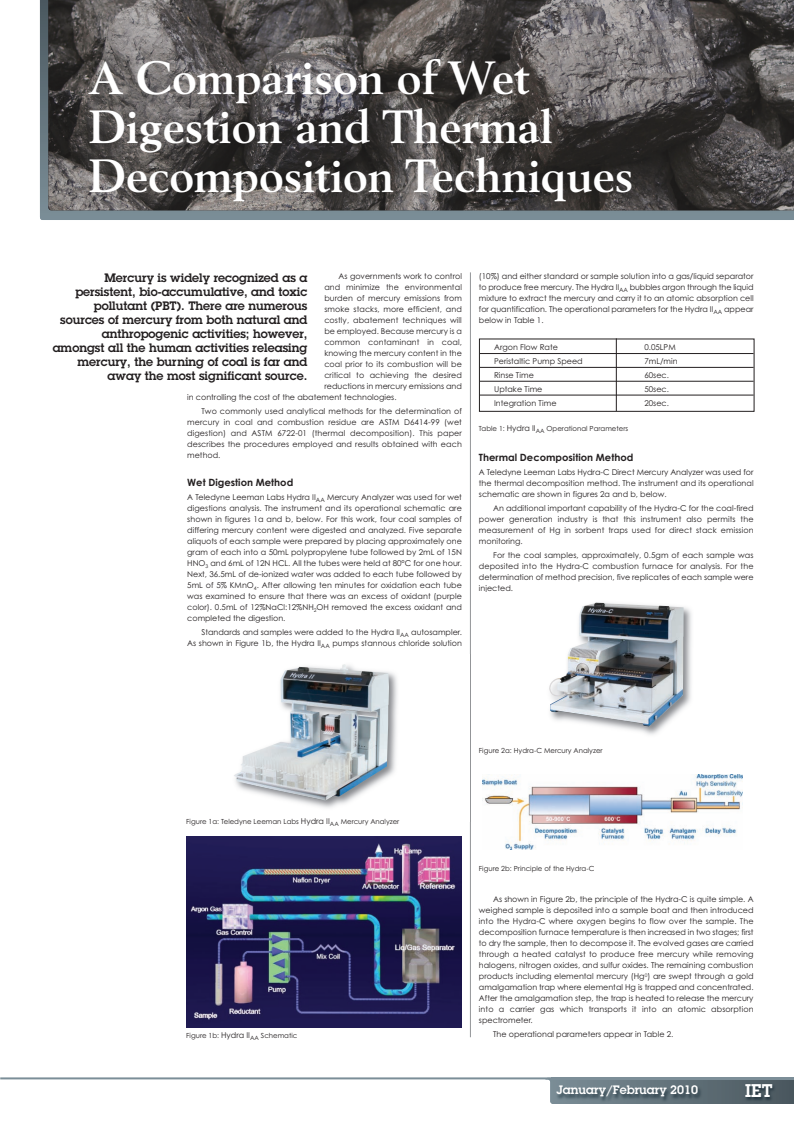
<style>
.page{position:relative;width:794px;height:1135px;background:#fff}
.page>*{position:absolute;margin:0;border:0;box-sizing:border-box;transform-origin:0 0}
.t1{font:700 46px/49px "Berling";color:#fff}
.t2{font:600 18px "Lubalin Graph";color:#fff}
.t3{font:600 12px/14px "Lubalin Graph";color:#231f20;text-align:right}
.t4{font:600 12px "Lubalin Graph";color:#fff}
.t5{font:700 10px "Century Gothic";color:#231f20}
.t6{font:8px/11px "Century Gothic";color:#231f20;text-align:justify}
.t7{font:7px "Century Gothic";color:#231f20}
.s1{font-size:8px}
</style>
<div class="page">
<hr style="left:0;top:1077px;width:794px;height:2px;background:#7b8e98">
<svg style="left:545px;top:1077px;width:249px;height:27px;background:#607179"></svg>
<hr style="left:470px;top:272px;width:1px;height:764px;background:#939598">
<img style="left:289px;top:672px;width:108px;height:136px">
<img style="left:234px;top:664px;width:155px;height:136px">
<img style="left:186px;top:836px;width:276px;height:191px">
<img style="left:607px;top:607px;width:85px;height:128px">
<img style="left:549px;top:602px;width:134px;height:124px">
<div style="left:479px;top:338px;width:275px;height:74px;border:1px solid #231f20"></div>
<hr style="left:480px;top:353px;width:273px;height:1px;background:#231f20">
<hr style="left:480px;top:367px;width:273px;height:1px;background:#231f20">
<hr style="left:480px;top:381px;width:273px;height:1px;background:#231f20">
<hr style="left:480px;top:395px;width:273px;height:1px;background:#231f20">
<hr style="left:616px;top:338px;width:1px;height:73px;background:#231f20">
<img style="left:483px;top:774px;width:259px;height:75px">
<svg style="left:40px;top:0;width:754px;height:220px;background:#72848d"></svg>
<img style="left:48px;top:0;width:746px;height:210px">
<p class="t1" style="left:89px;top:57px;width:546px">A Comparison of Wet<br>Digestion and Thermal<br>Decomposition Techniques</p>
<p class="t3" style="left:53px;top:272px;width:256px">Mercury is widely recognized as a persistent, bio-accumulative, and toxic pollutant (PBT). There are numerous sources of mercury from both natural and anthropogenic activities; however, amongst all the human activities releasing mercury, the burning of coal is far and away the most significant source.</p>
<p class="t6" style="left:338px;top:272px;width:125px">As governments work to control</p>
<p class="t6" style="left:324px;top:283px;width:139px">and minimize the environmental</p>
<p class="t6" style="left:324px;top:294px;width:139px">burden of mercury emissions from</p>
<p class="t6" style="left:324px;top:305px;width:139px">smoke stacks, more efficient, and</p>
<p class="t6" style="left:324px;top:316px;width:139px">costly, abatement techniques will</p>
<p class="t6" style="left:324px;top:327px;width:139px">be employed. Because mercury is a</p>
<p class="t6" style="left:324px;top:338px;width:139px">common contaminant in coal,</p>
<p class="t6" style="left:324px;top:349px;width:139px">knowing the mercury content in the</p>
<p class="t6" style="left:324px;top:360px;width:139px">coal prior to its combustion will be</p>
<p class="t6" style="left:324px;top:371px;width:139px">critical to achieving the desired</p>
<p class="t6" style="left:324px;top:382px;width:139px">reductions in mercury emissions and</p>
<p class="t6" style="left:187px;top:393px;width:211px">in controlling the cost of the abatement technologies.</p>
<p class="t6" style="left:187px;top:406px;width:276px;text-indent:14px">Two commonly used analytical methods for the determination of mercury in coal and combustion residue are ASTM D6414-99 (wet digestion) and ASTM 6722-01 (thermal decomposition). This paper describes the procedures employed and results obtained with each method.</p>
<p class="t5" style="left:187px;top:478px;width:108px">Wet Digestion Method</p>
<p class="t6" style="left:187px;top:492px;width:276px">A Teledyne Leeman Labs Hydra II<sub>AA</sub> Mercury Analyzer was used for wet digestions analysis. The instrument and its operational schematic are shown in figures 1a and b, below. For this work, four coal samples of differing mercury content were digested and analyzed. Five separate aliquots of each sample were prepared by placing approximately one gram of each into a 50mL polypropylene tube followed by 2mL of 15N HNO<sub>3</sub> and 6mL of 12N HCL. All the tubes were held at 80°C for one hour.<br>Next, 36.5mL of de-ionized water was added to each tube followed by 5mL of 5% KMnO<sub>4</sub>. After allowing ten minutes for oxidation each tube was examined to ensure that there was an excess of oxidant (purple color). 0.5mL of 12%NaCl:12%NH<sub>2</sub>OH removed the excess oxidant and completed the digestion.</p>
<p class="t6" style="left:187px;top:627px;width:276px;text-align:right">Standards and samples were added to the Hydra II<sub>AA</sub> autosampler.<br>As shown in Figure 1b, the Hydra II<sub>AA</sub> pumps stannous chloride solution</p>
<p class="t6" style="left:479px;top:272px;width:276px">(10%) and either standard or sample solution into a gas/liquid separator to produce free mercury. The Hydra II<sub>AA</sub> bubbles argon through the liquid mixture to extract the mercury and carry it to an atomic absorption cell for quantification. The operational parameters for the Hydra II<sub>AA</sub> appear below in Table 1.</p>
<p class="t6" style="left:494px;top:343px;width:65px">Argon Flow Rate</p>
<p class="t6" style="left:644px;top:343px;width:33px">0.05LPM</p>
<p class="t6" style="left:494px;top:356px;width:90px">Peristaltic Pump Speed</p>
<p class="t6" style="left:644px;top:356px;width:35px">7mL/min</p>
<p class="t6" style="left:494px;top:370px;width:41px">Rinse Time</p>
<p class="t6" style="left:644px;top:370px;width:26px">60sec.</p>
<p class="t6" style="left:494px;top:384px;width:50px">Uptake Time</p>
<p class="t6" style="left:644px;top:384px;width:26px">50sec.</p>
<p class="t6" style="left:494px;top:398px;width:64px">Integration Time</p>
<p class="t6" style="left:644px;top:398px;width:26px">20sec.</p>
<p class="t7" style="left:479px;top:425px;width:151px">Table 1: <span class="s1">Hydra II</span><sub>AA</sub> Operational Parameters</p>
<p class="t5" style="left:479px;top:453px;width:156px">Thermal Decomposition Method</p>
<p class="t6" style="left:479px;top:467px;width:276px">A Teledyne Leeman Labs Hydra-C Direct Mercury Analyzer was used for the thermal decomposition method. The instrument and its operational schematic are shown in figures 2a and b, below.</p>
<p class="t6" style="left:479px;top:503px;width:276px;text-indent:14px">An additional important capability of the Hydra-C for the coal-fired power generation industry is that this instrument also permits the measurement of Hg in sorbent traps used for direct stack emission monitoring.</p>
<p class="t6" style="left:479px;top:550px;width:276px;text-indent:14px">For the coal samples, approximately, 0.5gm of each sample was deposited into the Hydra-C combustion furnace for analysis. For the determination of method precision, five replicates of each sample were injected.</p>
<p class="t7" style="left:186px;top:819px;width:215px">Figure 1a: Teledyne Leeman Labs <span class="s1">Hydra II</span><sub>AA</sub> Mercury Analyzer</p>
<p class="t7" style="left:186px;top:1032px;width:113px">Figure 1b: <span class="s1">Hydra II</span><sub>AA</sub> Schematic</p>
<p class="t7" style="left:479px;top:747px;width:125px">Figure 2a: Hydra-C Mercury Analyzer</p>
<p class="t7" style="left:479px;top:865px;width:117px">Figure 2b: Principle of the Hydra-C</p>
<p class="t6" style="left:479px;top:894px;width:276px;text-indent:14px">As shown in Figure 2b, the principle of the Hydra-C is quite simple. A weighed sample is deposited into a sample boat and then introduced into the Hydra-C where oxygen begins to flow over the sample. The decomposition furnace temperature is then increased in two stages; first to dry the sample, then to decompose it. The evolved gases are carried through a heated catalyst to produce free mercury while removing halogens, nitrogen oxides, and sulfur oxides. The remaining combustion products including elemental mercury (Hg<sup>0</sup>) are swept through a gold amalgamation trap where elemental Hg is trapped and concentrated.<br>After the amalgamation step, the trap is heated to release the mercury into a carrier gas which transports it into an atomic absorption spectrometer.</p>
<p class="t6" style="left:493px;top:1028px;width:182px">The operational parameters appear in Table 2.</p>
<p class="t4" style="left:556px;top:1085px;width:143px">January/February 2010</p>
<p class="t2" style="left:745px;top:1083px;width:29px">IET</p>
</div>
